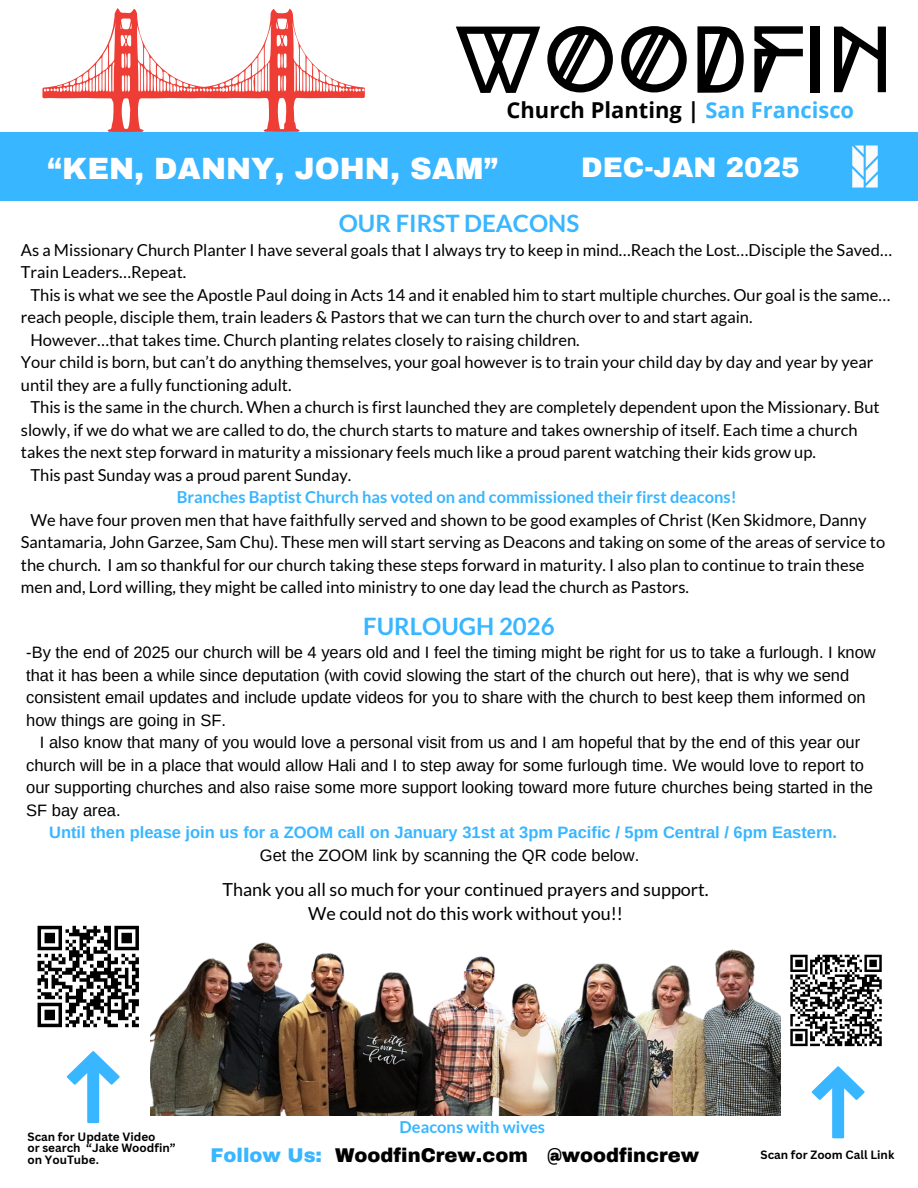
<style>
.page{position:relative;width:918px;height:1188px;background:#fff}
.page>*{position:absolute;margin:0;border:0;box-sizing:border-box;transform-origin:0 0}
.t1{font:94.35px "High Tide";color:#000}
.t2{font:900 30.15px "Archivo";color:#fff}
.t3{font:900 27.75px "Archivo";color:#fff}
.t4{font:700 24px "Lato";color:#38b6ff}
.t5{font:700 21.9px "Open Sans";color:#000}
.t6{font:900 19.5px "Archivo";color:#000}
.t7{font:18px/24.8px "Lato";color:#000;text-align:center}
.t8{font:16.5px "Lato";color:#000}
.t9{font:16.5px "Arimo";color:#000}
.t10{font:700 16.5px "Arimo";color:#38b6ff}
.t11{font:700 16.5px "Lato";color:#38b6ff}
.t12{font:700 11.7px "Canva Sans";color:#000}
.s1{color:#38b6ff}
</style>
<div class="page">
<div style="left:0;top:132px;width:918px;height:69px;background:#38b6ff"></div>
<svg style="left:628px;top:28px;width:42px;height:59px"></svg>
<svg style="left:555px;top:28px;width:41px;height:59px"></svg>
<img style="left:852px;top:145px;width:26px;height:43px">
<svg style="left:42px;top:8px;width:323px;height:124px"></svg>
<img style="left:150px;top:942px;width:630px;height:173px">
<svg style="left:67px;top:1051px;width:53px;height:72px"></svg>
<svg style="left:812px;top:1066px;width:53px;height:72px"></svg>
<svg style="left:37px;top:925px;width:102px;height:103px"></svg>
<svg style="left:790px;top:954px;width:92px;height:93px"></svg>
<p class="t1" style="left:453px;top:22px;width:442px">WOODFIN</p>
<h1 class="t5" style="left:507px;top:95px;width:349px">Church Planting | <span class="s1">San Francisco</span></h1>
<p class="t2" style="left:47px;top:153px;width:453px">“KEN, DANNY, JOHN, SAM”</p>
<h3 class="t3" style="left:581px;top:152px;width:220px">DEC-JAN 2025</h3>
<p class="t4" style="left:339px;top:208px;width:242px">OUR FIRST DEACONS</p>
<p class="t8" style="left:21px;top:239px;width:873px">As a Missionary Church Planter I have several goals that I always try to keep in mind…Reach the Lost…Disciple the Saved…</p>
<p class="t8" style="left:21px;top:262px;width:167px">Train Leaders…Repeat.</p>
<p class="t8" style="left:30px;top:284px;width:861px">This is what we see the Apostle Paul doing in Acts 14 and it enabled him to start multiple churches. Our goal is the same…</p>
<p class="t8" style="left:21px;top:307px;width:733px">reach people, disciple them, train leaders &amp; Pastors that we can turn the church over to and start again.</p>
<p class="t8" style="left:30px;top:329px;width:551px">However…that takes time. Church planting relates closely to raising children.</p>
<p class="t8" style="left:21px;top:352px;width:854px">Your child is born, but can’t do anything themselves, your goal however is to train your child day by day and year by year</p>
<p class="t8" style="left:21px;top:374px;width:272px">until they are a fully functioning adult.</p>
<p class="t8" style="left:30px;top:397px;width:851px">This is the same in the church. When a church is first launched they are completely dependent upon the Missionary. But</p>
<p class="t8" style="left:21px;top:419px;width:838px">slowly, if we do what we are called to do, the church starts to mature and takes ownership of itself. Each time a church</p>
<p class="t8" style="left:21px;top:442px;width:797px">takes the next step forward in maturity a missionary feels much like a proud parent watching their kids grow up.</p>
<p class="t8" style="left:30px;top:464px;width:322px">This past Sunday was a proud parent Sunday.</p>
<p class="t11" style="left:177px;top:487px;width:561px">Branches Baptist Church has voted on and commissioned their first deacons!</p>
<p class="t8" style="left:30px;top:509px;width:838px">We have four proven men that have faithfully served and shown to be good examples of Christ (Ken Skidmore, Danny</p>
<p class="t8" style="left:21px;top:532px;width:866px">Santamaria, John Garzee, Sam Chu). These men will start serving as Deacons and taking on some of the areas of service to</p>
<p class="t8" style="left:21px;top:554px;width:845px">the church. I am so thankful for our church taking these steps forward in maturity. I also plan to continue to train these</p>
<p class="t8" style="left:21px;top:577px;width:670px">men and, Lord willing, they might be called into ministry to one day lead the church as Pastors.</p>
<p class="t4" style="left:363px;top:611px;width:193px">FURLOUGH 2026</p>
<p class="t9" style="left:26px;top:643px;width:851px">-By the end of 2025 our church will be 4 years old and I feel the timing might be right for us to take a furlough. I know</p>
<p class="t9" style="left:26px;top:666px;width:825px">that it has been a while since deputation (with covid slowing the start of the church out here), that is why we send</p>
<p class="t9" style="left:26px;top:688px;width:841px">consistent email updates and include update videos for you to share with the church to best keep them informed on</p>
<p class="t9" style="left:26px;top:711px;width:201px">how things are going in SF.</p>
<p class="t9" style="left:40px;top:733px;width:822px">I also know that many of you would love a personal visit from us and I am hopeful that by the end of this year our</p>
<p class="t9" style="left:26px;top:756px;width:839px">church will be in a place that would allow Hali and I to step away for some furlough time. We would love to report to</p>
<p class="t9" style="left:26px;top:778px;width:848px">our supporting churches and also raise some more support looking toward more future churches being started in the</p>
<p class="t9" style="left:26px;top:801px;width:96px">SF bay area.</p>
<p class="t10" style="left:49px;top:823px;width:789px">Until then please join us for a ZOOM call on January 31st at 3pm Pacific / 5pm Central / 6pm Eastern.</p>
<p class="t9" style="left:260px;top:846px;width:381px">Get the ZOOM link by scanning the QR code below.</p>
<h6 class="t7" style="left:222px;top:876px;width:488px">Thank you all so much for your continued prayers and support.<br>We could not do this work without you!!</h6>
<h2 class="t12" style="left:27px;top:1128px;width:130px">Scan for Update Video</h2>
<h2 class="t12" style="left:27px;top:1140px;width:150px">or search “Jake Woodfin”</h2>
<p class="t12" style="left:27px;top:1151px;width:73px">on YouTube.</p>
<h6 class="t11" style="left:400px;top:1117px;width:147px">Deacons with wives</h6>
<p class="t6" style="left:211px;top:1145px;width:490px"><span class="s1">Follow Us:</span> WoodfinCrew.com @woodfincrew</p>
<h4 class="t12" style="left:761px;top:1146px;width:135px">Scan for Zoom Call Link</h4>
</div>
